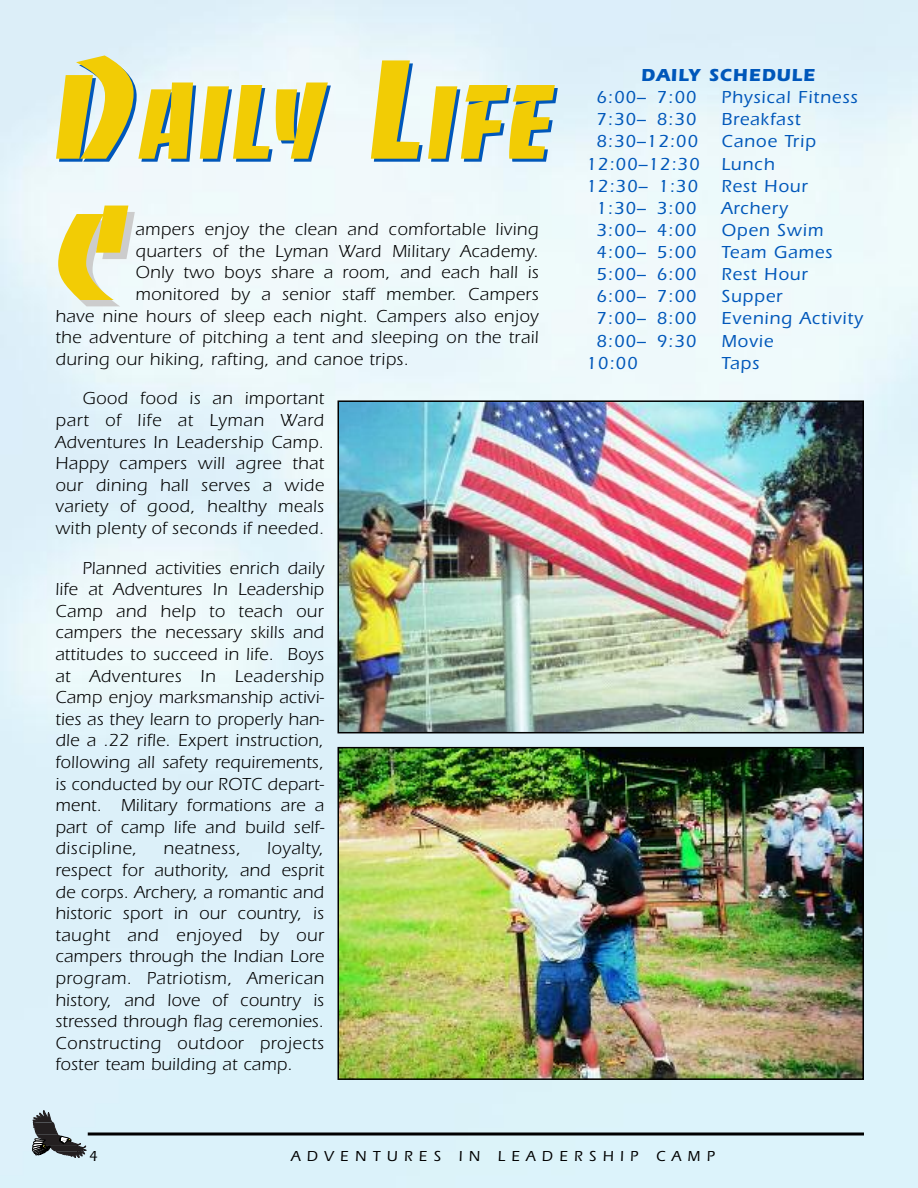
<style>
.page{position:relative;width:918px;height:1188px;background:#fff}
.page>*{position:absolute;margin:0;border:0;box-sizing:border-box;transform-origin:0 0}
.t1{font:128.25px "Banco";color:#f2cc05}
.t2{font:103.5px "Banco";color:#f2cc05;scale:.95 1}
.t3{font:18px/21.6px "Itc Eras";letter-spacing:.025em;color:#000;text-align:justify}
.t4{font:500 18px/22.2px "Itc Eras";letter-spacing:.05em;color:#0057ba}
.t5{font:700 18px "Itc Eras";letter-spacing:.05em;color:#0057ba}
.t6{font:500 15px "Itc Eras";letter-spacing:.43em;color:#000}
.s1{font-size:138px}
</style>
<div class="page">
<svg style="left:32px;top:1110px;width:54px;height:48px;background:#879095"></svg>
<svg style="left:88px;top:1132px;width:776px;height:4px;background:#363c3e"></svg>
<img style="left:341px;top:403px;width:520px;height:327px">
<div style="left:338px;top:400px;width:526px;height:333px;border:2px solid #000"></div>
<img style="left:341px;top:750px;width:520px;height:327px">
<div style="left:338px;top:747px;width:526px;height:333px;border:2px solid #000"></div>
<h2 class="t2" style="left:56px;top:83px;width:529px"><span class="s1">D</span>AILY <span class="s1">L</span>IFE</h2>
<h1 class="t1" style="left:56px;top:206px;width:75px">C</h1>
<p class="t3" style="left:136px;top:220px;width:405px">ampers enjoy the clean and comfortable living</p>
<p class="t3" style="left:136px;top:242px;width:405px">quarters of the Lyman Ward Military Academy.</p>
<p class="t3" style="left:136px;top:264px;width:405px">Only two boys share a room, and each hall is</p>
<p class="t3" style="left:136px;top:285px;width:405px">monitored by a senior staff member. Campers</p>
<p class="t3" style="left:55px;top:307px;width:485px">have nine hours of sleep each night. Campers also enjoy</p>
<p class="t3" style="left:55px;top:328px;width:485px">the adventure of pitching a tent and sleeping on the trail</p>
<p class="t3" style="left:55px;top:350px;width:355px">during our hiking, rafting, and canoe trips.</p>
<p class="t3" style="left:55px;top:390px;width:270px;text-indent:27px">Good food is an important part of life at Lyman Ward Adventures In Leadership Camp.<br>Happy campers will agree that our dining hall serves a wide variety of good, healthy meals with plenty of seconds if needed.</p>
<p class="t3" style="left:55px;top:559px;width:270px;text-indent:27px">Planned activities enrich daily life at Adventures In Leadership Camp and help to teach our campers the necessary skills and attitudes to succeed in life. Boys at Adventures In Leadership Camp enjoy marksmanship activi&shy;ties as they learn to properly han&shy;dle a .22 rifle. Expert instruction, following all safety requirements, is conducted by our ROTC depart&shy;ment. Military formations are a part of camp life and build self&shy;discipline,</p>
<p class="t3" style="left:55px;top:840px;width:270px;text-indent:212px">loyalty, respect for authority, and esprit de corps. Archery, a romantic and historic sport in our country, is taught and enjoyed by our campers through the Indian Lore program. Patriotism, American history, and love of country is stressed through flag ceremonies.<br>Constructing outdoor projects foster team building at camp.</p>
<p class="t3" style="left:163px;top:840px;width:79px">neatness,</p>
<p class="t5" style="left:641px;top:69px;width:175px">DAILY SCHEDULE</p>
<p class="t4" style="left:596px;top:88px;width:102px">6:00– 7:00</p>
<p class="t4" style="left:722px;top:88px;width:138px">Physical Fitness</p>
<p class="t4" style="left:596px;top:110px;width:102px">7:30– 8:30</p>
<p class="t4" style="left:722px;top:110px;width:80px">Breakfast</p>
<p class="t4" style="left:596px;top:132px;width:103px">8:30–12:00</p>
<p class="t4" style="left:587px;top:132px;width:231px;text-indent:135px">Canoe Trip<br>12:00–12:30 Lunch<br>12:30– 1:30</p>
<p class="t4" style="left:722px;top:177px;width:88px">Rest Hour</p>
<p class="t4" style="left:596px;top:199px;width:102px">1:30– 3:00</p>
<p class="t4" style="left:722px;top:199px;width:68px">Archery</p>
<p class="t4" style="left:596px;top:221px;width:102px">3:00– 4:00</p>
<p class="t4" style="left:722px;top:221px;width:103px">Open Swim</p>
<p class="t4" style="left:596px;top:243px;width:102px">4:00– 5:00</p>
<p class="t4" style="left:722px;top:243px;width:112px">Team Games</p>
<p class="t4" style="left:596px;top:265px;width:102px">5:00– 6:00</p>
<p class="t4" style="left:722px;top:265px;width:88px">Rest Hour</p>
<p class="t4" style="left:596px;top:287px;width:102px">6:00– 7:00</p>
<p class="t4" style="left:722px;top:287px;width:62px">Supper</p>
<p class="t4" style="left:596px;top:309px;width:102px">7:00– 8:00</p>
<p class="t4" style="left:722px;top:309px;width:143px">Evening Activity</p>
<p class="t4" style="left:596px;top:331px;width:102px">8:00– 9:30</p>
<p class="t4" style="left:722px;top:331px;width:53px">Movie</p>
<p class="t4" style="left:587px;top:354px;width:53px">10:00</p>
<p class="t4" style="left:722px;top:354px;width:39px">Taps</p>
<p class="t6" style="left:89px;top:1150px;width:10px">4</p>
<p class="t6" style="left:291px;top:1150px;width:425px">ADVENTURES IN LEADERSHIP CAMP</p>
</div>
